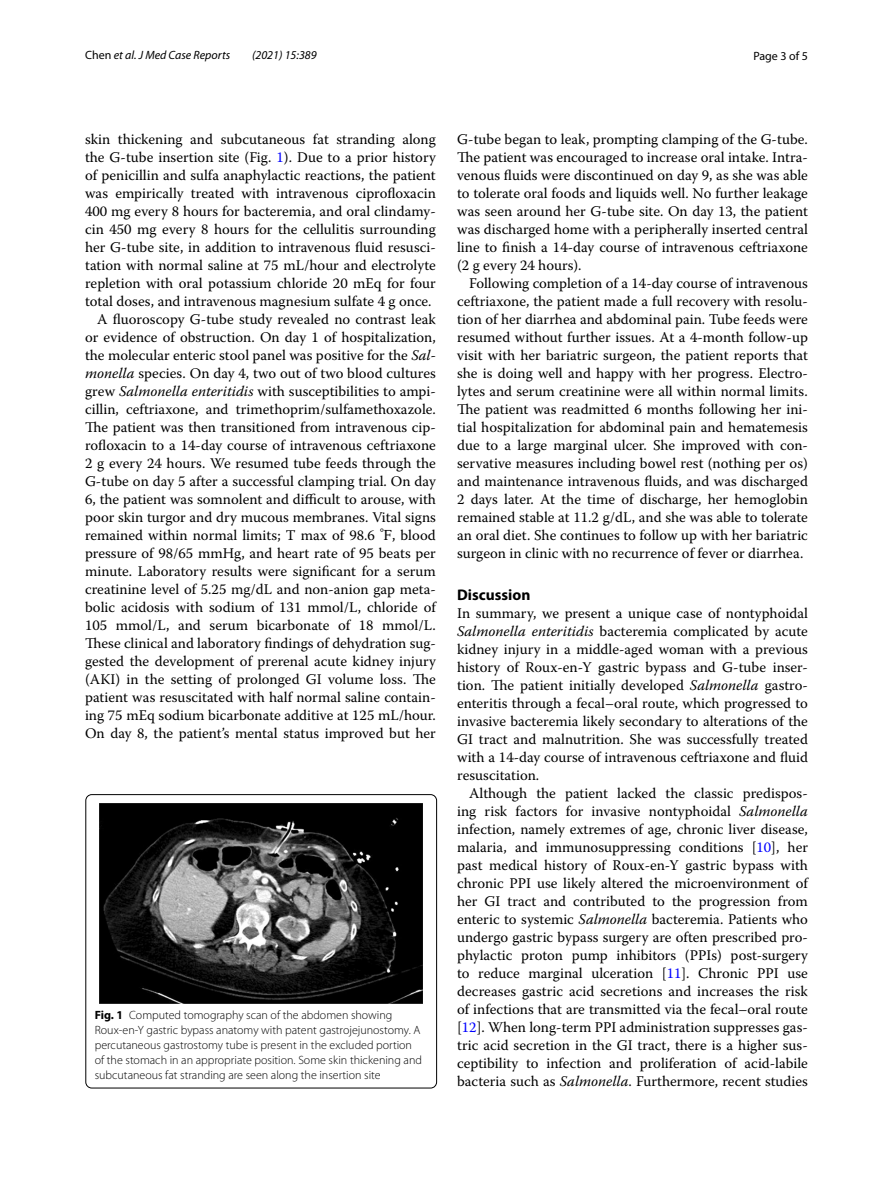
<style>
.page{position:relative;width:893px;height:1187px;background:#fff}
.page>*{position:absolute;margin:0;border:0;box-sizing:border-box;transform-origin:0 0}
.t1{font:700 15.45px "Myriad Pro";color:#000}
.t2{font:14.7px/18px "Warnock Pro";color:#000;text-align:justify}
.t3{font:300 12px/15px "Myriad Pro";color:#000}
.t4{font:italic 12px "Myriad Pro";color:#000}
.t5{font:12px "Myriad Pro";color:#000}
.s1{font-style:normal}
.s2{color:#00f}
.s3{font-style:italic}
.s4{font-family:"Code 2000"}
.s5{font-weight:700}
</style>
<div class="page">
<img style="left:100px;top:803px;width:323px;height:200px">
<div style="left:86px;top:794px;width:351px;height:294px;border:1px solid #000;border-radius:6px"></div>
<p class="t4" style="left:85px;top:48px;width:147px"><span class="s1">Chen</span> et al. J Med Case Reports</p>
<p class="t4" style="left:252px;top:48px;width:66px">(2021) 15:389</p>
<p class="t5" style="left:753px;top:48px;width:56px">Page 3 of 5</p>
<p class="t2" style="left:85px;top:130px;width:352px;text-align:right">skin thickening and subcutaneous fat stranding along the G-tube insertion site (Fig. <span class="s2">1</span>). Due to a prior history of penicillin and sulfa anaphylactic reactions, the patient was empirically treated with intravenous ciprofloxacin 400 mg every 8 hours for bacteremia, and oral clindamy&shy;cin 450 mg every 8 hours for the cellulitis surrounding her G-tube site, in addition to intravenous fluid resusci&shy;tation with normal saline at 75 mL/hour and electrolyte repletion with oral potassium chloride 20 mEq for four total doses, and intravenous magnesium sulfate 4 g once.<br>A fluoroscopy G-tube study revealed no contrast leak or evidence of obstruction. On day 1 of hospitalization, the molecular enteric stool panel was positive for the <span class="s3">Sal&shy;monella</span> species. On day 4, two out of two blood cultures grew <span class="s3">Salmonella enteritidis</span> with susceptibilities to ampi&shy;cillin, ceftriaxone, and trimethoprim/sulfamethoxazole.<br>The patient was then transitioned from intravenous cip&shy;rofloxacin to a 14-day course of intravenous ceftriaxone 2 g every 24 hours. We resumed tube feeds through the G-tube on day 5 after a successful clamping trial. On day 6, the patient was somnolent and difficult to arouse, with poor skin turgor and dry mucous membranes. Vital signs remained within normal limits; T max of 98.6 <span class="s4">℉</span>, blood pressure of 98/65 mmHg, and heart rate of 95 beats per minute. Laboratory results were significant for a serum creatinine level of 5.25 mg/dL and non-anion gap meta&shy;bolic acidosis with sodium of 131 mmol/L, chloride of 105 mmol/L, and serum bicarbonate of 18 mmol/L.<br>These clinical and laboratory findings of dehydration sug&shy;gested the development of prerenal acute kidney injury (AKI) in the setting of prolonged GI volume loss. The patient was resuscitated with half normal saline contain&shy;ing 75 mEq sodium bicarbonate additive at 125 mL/hour.<br>On day 8, the patient’s mental status improved but her</p>
<p class="t2" style="left:457px;top:130px;width:352px">G-tube began to leak, prompting clamping of the G-tube.<br>The patient was encouraged to increase oral intake. Intra&shy;venous fluids were discontinued on day 9, as she was able to tolerate oral foods and liquids well. No further leakage was seen around her G-tube site. On day 13, the patient was discharged home with a peripherally inserted central line to finish a 14-day course of intravenous ceftriaxone (2 g every 24 hours).</p>
<p class="t2" style="left:457px;top:274px;width:352px;text-indent:12px">Following completion of a 14-day course of intravenous ceftriaxone, the patient made a full recovery with resolu&shy;tion of her diarrhea and abdominal pain. Tube feeds were resumed without further issues. At a 4-month follow-up visit with her bariatric surgeon, the patient reports that she is doing well and happy with her progress. Electro&shy;lytes and serum creatinine were all within normal limits.<br>The patient was readmitted 6 months following her ini&shy;tial hospitalization for abdominal pain and hematemesis due to a large marginal ulcer. She improved with con&shy;servative measures including bowel rest (nothing per os) and maintenance intravenous fluids, and was discharged 2 days later. At the time of discharge, her hemoglobin remained stable at 11.2 g/dL, and she was able to tolerate an oral diet. She continues to follow up with her bariatric surgeon in clinic with no recurrence of fever or diarrhea.</p>
<p class="t1" style="left:457px;top:584px;width:75px">Discussion</p>
<p class="t2" style="left:457px;top:603px;width:352px">In summary, we present a unique case of nontyphoidal <span class="s3">Salmonella enteritidis</span> bacteremia complicated by acute kidney injury in a middle-aged woman with a previous history of Roux-en-Y gastric bypass and G-tube inser&shy;tion. The patient initially developed <span class="s3">Salmonella</span> gastro&shy;enteritis through a fecal–oral route, which progressed to invasive bacteremia likely secondary to alterations of the GI tract and malnutrition. She was successfully treated with a 14-day course of intravenous ceftriaxone and fluid resuscitation.</p>
<p class="t2" style="left:457px;top:783px;width:352px;text-indent:12px">Although the patient lacked the classic predispos&shy;ing risk factors for invasive nontyphoidal <span class="s3">Salmonella </span>infection, namely extremes of age, chronic liver disease, malaria, and immunosuppressing conditions [<span class="s2">10</span>], her past medical history of Roux-en-Y gastric bypass with chronic PPI use likely altered the microenvironment of her GI tract and contributed to the progression from enteric to systemic <span class="s3">Salmonella</span> bacteremia. Patients who undergo gastric bypass surgery are often prescribed pro&shy;phylactic proton pump inhibitors (PPIs) post-surgery to reduce marginal ulceration [<span class="s2">11</span>]. Chronic PPI use decreases gastric acid secretions and increases the risk of infections that are transmitted via the fecal–oral route [<span class="s2">12</span>]. When long-term PPI administration suppresses gas&shy;tric acid secretion in the GI tract, there is a higher sus&shy;ceptibility to infection and proliferation of acid-labile bacteria such as <span class="s3">Salmonella</span>. Furthermore, recent studies</p>
<p class="t3" style="left:95px;top:1007px;width:329px"><span class="s5">Fig. 1</span> Computed tomography scan of the abdomen showing Roux-en-Y gastric bypass anatomy with patent gastrojejunostomy. A percutaneous gastrostomy tube is present in the excluded portion of the stomach in an appropriate position. Some skin thickening and subcutaneous fat stranding are seen along the insertion site</p>
</div>
